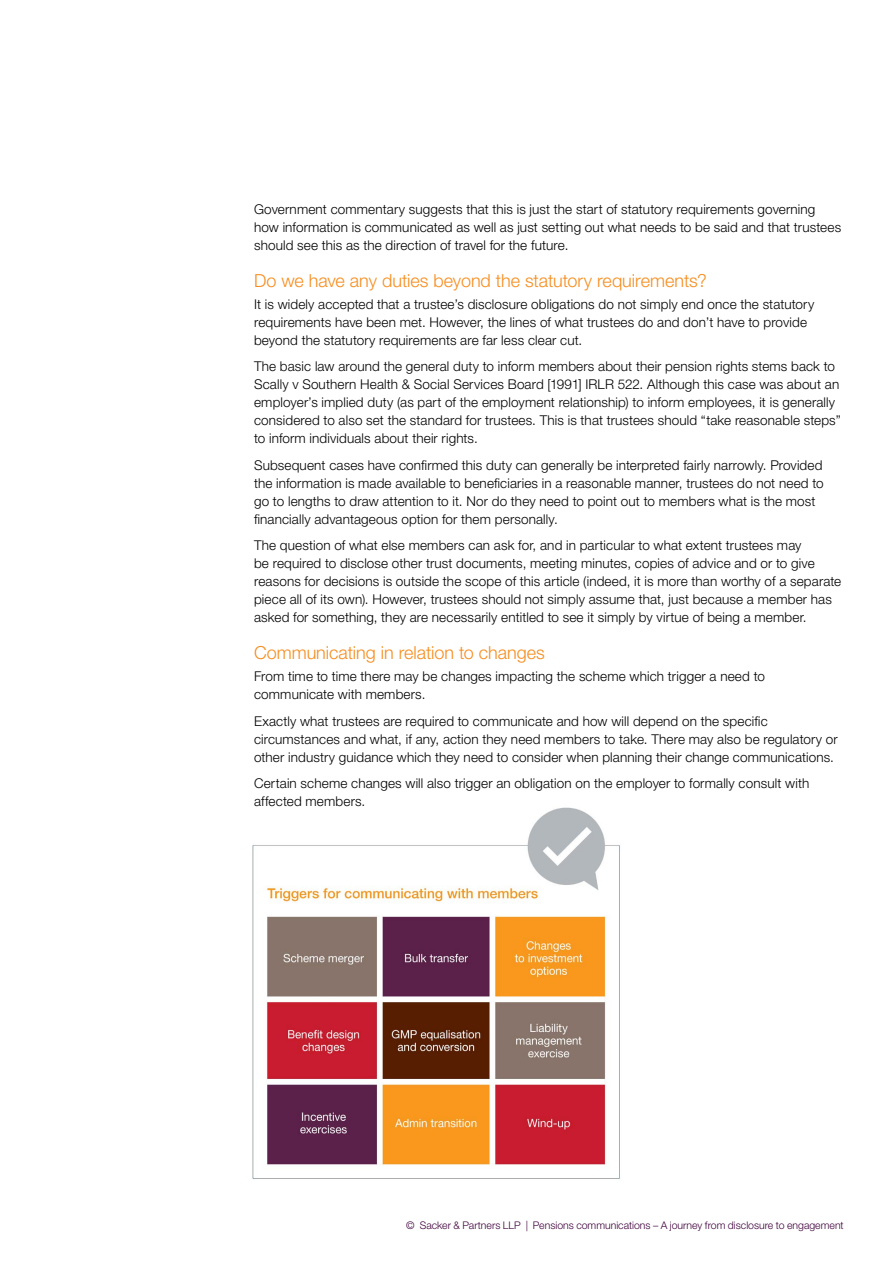
<style>
.page{position:relative;width:893px;height:1263px;background:#fff}
.page>*{position:absolute;margin:0;border:0;box-sizing:border-box;transform-origin:0 0}
.t1{font:300 18px "Helvetica Neue LT Pro";color:#f78d1e}
.t2{font:300 13.5px/18px "Helvetica Neue LT Pro";letter-spacing:.01em;color:#000}
.t3{font:300 10.5px "Helvetica Neue LT Pro";color:#3f003c}
</style>
<div class="page">
<img style="left:252px;top:807px;width:368px;height:372px">
<p class="t2" style="left:254px;top:200px;width:589px">Government commentary suggests that this is just the start of statutory requirements governing how information is communicated as well as just setting out what needs to be said and that trustees should see this as the direction of travel for the future.</p>
<h1 class="t1" style="left:254px;top:269px;width:454px">Do we have any duties beyond the statutory requirements?</h1>
<p class="t2" style="left:254px;top:295px;width:562px">It is widely accepted that a trustee’s disclosure obligations do not simply end once the statutory requirements have been met. However, the lines of what trustees do and don’t have to provide beyond the statutory requirements are far less clear cut.</p>
<p class="t2" style="left:254px;top:357px;width:588px">The basic law around the general duty to inform members about their pension rights stems back to Scally v Southern Health &amp; Social Services Board [1991] IRLR 522. Although this case was about an employer’s implied duty (as part of the employment relationship) to inform employees, it is generally considered to also set the standard for trustees. This is that trustees should “take reasonable steps” to inform individuals about their rights.</p>
<p class="t2" style="left:254px;top:456px;width:571px">Subsequent cases have confirmed this duty can generally be interpreted fairly narrowly. Provided the information is made available to beneficiaries in a reasonable manner, trustees do not need to go to lengths to draw attention to it. Nor do they need to point out to members what is the most financially advantageous option for them personally.</p>
<p class="t2" style="left:254px;top:536px;width:589px">The question of what else members can ask for, and in particular to what extent trustees may<br>be required to disclose other trust documents, meeting minutes, copies of advice and or to give reasons for decisions is outside the scope of this article (indeed, it is more than worthy of a separate piece all of its own). However, trustees should not simply assume that, just because a member has asked for something, they are necessarily entitled to see it simply by virtue of being a member.</p>
<h1 class="t1" style="left:254px;top:642px;width:292px">Communicating in relation to changes</h1>
<p class="t2" style="left:254px;top:667px;width:512px">From time to time there may be changes impacting the scheme which trigger a need to communicate with members.</p>
<p class="t2" style="left:254px;top:712px;width:585px">Exactly what trustees are required to communicate and how will depend on the specific circumstances and what, if any, action they need members to take. There may also be regulatory or other industry guidance which they need to consider when planning their change communications.</p>
<p class="t2" style="left:254px;top:774px;width:557px">Certain scheme changes will also trigger an obligation on the employer to formally consult with affected members.</p>
<p class="t3" style="left:406px;top:1219px;width:439px">© Sacker &amp; Partners LLP | Pensions communications – A journey from disclosure to engagement</p>
</div>
